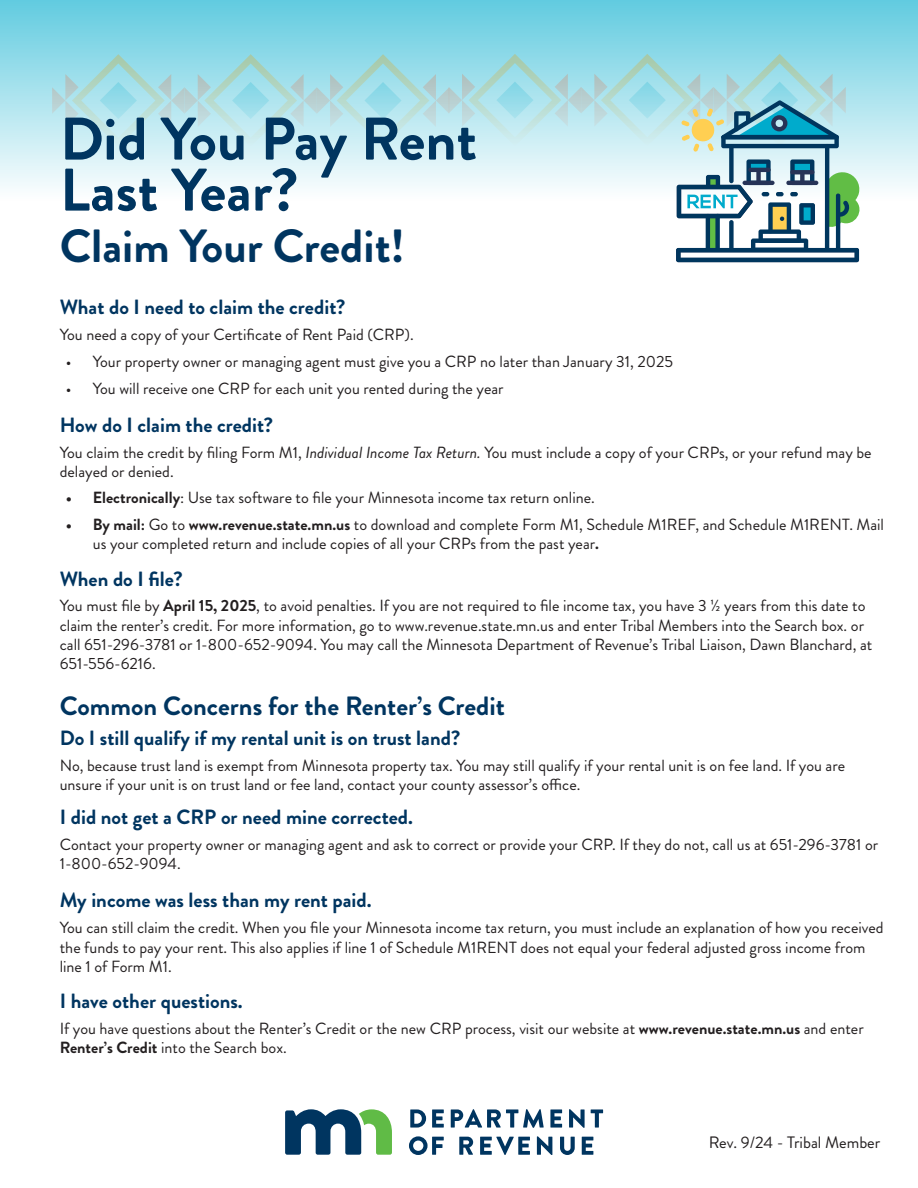
<style>
.page{position:relative;width:918px;height:1188px;background:#fff}
.page>*{position:absolute;margin:0;border:0;box-sizing:border-box;transform-origin:0 0}
.t1{font:700 60px/51px "Brandon Grotesque";color:#003560}
.t2{font:700 46.5px "Brandon Grotesque";color:#003560}
._18_pt__hed{font:700 26.4px "Brandon Grotesque";color:#003560}
._14_pt_question{font:700 20.55px "Brandon Grotesque";color:#003560}
.t3{font:16.5px "Brandon Grotesque";color:#231f20}
._11_pt{font:16.2px/19.4px "Brandon Grotesque";color:#231f20}
._14_pt_question-2{font:16.2px/19.4px "Brandon Grotesque";color:#231f20}
._11_pt__bullet_indent{font:16.2px "Brandon Grotesque";color:#231f20}
.s1{font-style:italic}
.s2{font-weight:700}
</style>
<div class="page">
<div style="left:0;top:0;width:918px;height:201px;background:linear-gradient(to bottom,#61cbe0,#fefefe)"></div>
<svg style="left:52px;top:54px;width:814px;height:208px"></svg>
<svg style="left:285px;top:1109px;width:107px;height:46px"></svg>
<svg style="left:410px;top:1109px;width:16px;height:19px"></svg>
<svg style="left:432px;top:1109px;width:12px;height:19px"></svg>
<svg style="left:451px;top:1109px;width:93px;height:19px"></svg>
<svg style="left:550px;top:1109px;width:12px;height:19px"></svg>
<svg style="left:569px;top:1109px;width:16px;height:19px"></svg>
<svg style="left:591px;top:1109px;width:12px;height:19px"></svg>
<svg style="left:409px;top:1136px;width:35px;height:19px"></svg>
<svg style="left:459px;top:1137px;width:14px;height:18px"></svg>
<svg style="left:480px;top:1137px;width:50px;height:18px"></svg>
<svg style="left:537px;top:1136px;width:15px;height:19px"></svg>
<svg style="left:560px;top:1137px;width:15px;height:18px"></svg>
<svg style="left:582px;top:1137px;width:11px;height:18px"></svg>
<p class="t1" style="left:60px;top:114px;width:419px">Did You Pay Rent<br>Last Year?</p>
<p class="t2" style="left:60px;top:213px;width:347px">Claim Your Credit!</p>
<p class="_14_pt_question" style="left:60px;top:293px;width:287px">What do I need to claim the credit?</p>
<p class="_11_pt__bullet_indent" style="left:60px;top:324px;width:355px">You need a copy of your Certificate of Rent Paid (CRP).</p>
<p class="_11_pt" style="left:66px;top:352px;width:609px">• Your property owner or managing agent must give you a CRP no later than January 31, 2025</p>
<p class="_11_pt" style="left:66px;top:379px;width:439px">• You will receive one CRP for each unit you rented during the year</p>
<p class="_14_pt_question" style="left:60px;top:411px;width:215px">How do I claim the credit?</p>
<p class="_14_pt_question-2" style="left:60px;top:443px;width:813px">You claim the credit by filing Form M1, <span class="s1">Individual Income Tax Return.</span> You must include a copy of your CRPs, or your refund may be delayed or denied.</p>
<p class="_11_pt" style="left:66px;top:488px;width:530px"><span class="s2">• Electronically</span>: Use tax software to file your Minnesota income tax return online.</p>
<p class="_11_pt" style="left:93px;top:515px;width:793px;text-indent:-27px"><span class="s2">• By mail:</span> Go to <span class="s2">www.revenue.state.mn.us</span> to download and complete Form M1, Schedule M1REF, and Schedule M1RENT. Mail us your completed return and include copies of all your CRPs from the past year<span class="s2">.</span></p>
<p class="_14_pt_question" style="left:60px;top:564px;width:125px">When do I file?</p>
<p class="_11_pt" style="left:60px;top:596px;width:814px">You must file by <span class="s2">April 15, 2025</span>, to avoid penalties. If you are not required to file income tax, you have 3 ½ years from this date to claim the renter’s credit. For more information, go to www.revenue.state.mn.us and enter Tribal Members into the Search box. or call 651-296-3781 or 1-800-652-9094. You may call the Minnesota Department of Revenue’s Tribal Liaison, Dawn Blanchard, at 651-556-6216.</p>
<p class="_18_pt__hed" style="left:60px;top:687px;width:447px">Common Concerns for the Renter’s Credit</p>
<p class="_14_pt_question" style="left:60px;top:724px;width:402px">Do I still qualify if my rental unit is on trust land?</p>
<p class="_14_pt_question-2" style="left:60px;top:756px;width:787px">No, because trust land is exempt from Minnesota property tax. You may still qualify if your rental unit is on fee land. If you are unsure if your unit is on trust land or fee land, contact your county assessor’s office.</p>
<p class="_14_pt_question" style="left:60px;top:802px;width:355px">I did not get a CRP or need mine corrected.</p>
<p class="_11_pt" style="left:60px;top:835px;width:820px">Contact your property owner or managing agent and ask to correct or provide your CRP. If they do not, call us at 651-296-3781 or<br>1-800-652-9094.</p>
<p class="_14_pt_question" style="left:60px;top:886px;width:313px">My income was less than my rent paid.</p>
<p class="_11_pt" style="left:60px;top:918px;width:825px">You can still claim the credit. When you file your Minnesota income tax return, you must include an explanation of how you received the funds to pay your rent. This also applies if line 1 of Schedule M1RENT does not equal your federal adjusted gross income from line 1 of Form M1.</p>
<p class="_14_pt_question" style="left:60px;top:986px;width:184px">I have other questions.</p>
<p class="_11_pt" style="left:60px;top:1019px;width:805px">If you have questions about the Renter’s Credit or the new CRP process, visit our website at <span class="s2">www.revenue.state.mn.us</span> and enter<br><span class="s2">Renter’s Credit</span> into the Search box.</p>
<p class="t3" style="left:709px;top:1131px;width:173px">Rev. 9/24 - Tribal Member</p>
</div>
